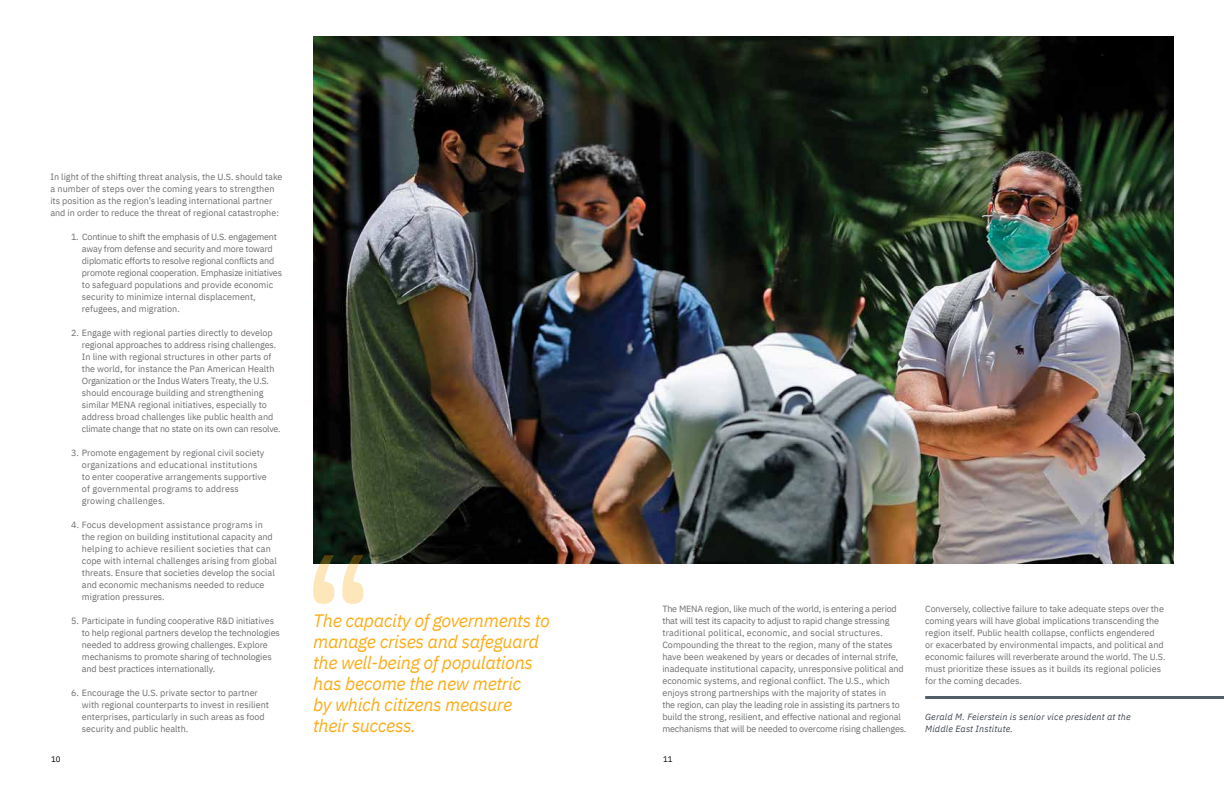
<style>
.page{position:relative;width:1224px;height:792px;background:#fff}
.page>*{position:absolute;margin:0;border:0;box-sizing:border-box;transform-origin:0 0}
.t1{font:italic 18px/21px "IBM Plex Sans";letter-spacing:-.02em;color:#fbad18}
.t2{font:9px/12px "IBM Plex Sans";color:#6d6e71}
.t3{font:9px/12px "IBM Plex Sans";letter-spacing:-.02em;color:#6d6e71}
.t4{font:italic 9px/12px "IBM Plex Sans";letter-spacing:.02em;color:#414752}
.t5{font:8px "IBM Plex Sans";color:#000}
</style>
<div class="page">
<img style="left:313px;top:36px;width:861px;height:528px">
<hr style="left:925px;top:696px;width:299px;height:3px;background:#051b29">
<svg style="left:313px;top:555px;width:21px;height:49px"></svg>
<svg style="left:342px;top:555px;width:21px;height:49px"></svg>
<p class="t2" style="left:50px;top:170px;width:234px">In light of the shifting threat analysis, the U.S. should take a number of steps over the coming years to strengthen its position as the region’s leading international partner and in order to reduce the threat of regional catastrophe:</p>
<p class="t3" style="left:82px;top:230px;width:202px;text-indent:-11px">1. Continue to shift the emphasis of U.S. engagement away from defense and security and more toward diplomatic efforts to resolve regional conflicts and promote regional cooperation. Emphasize initiatives to safeguard populations and provide economic security to minimize internal displacement, refugees, and migration.</p>
<p class="t2" style="left:82px;top:326px;width:200px;text-indent:-11px">2. Engage with regional parties directly to develop regional approaches to address rising challenges.<br>In line with regional structures in other parts of the world, for instance the Pan American Health Organization or the Indus Waters Treaty, the U.S. should encourage building and strengthening similar MENA regional initiatives, especially to address broad challenges like public health and climate change that no state on its own can resolve.</p>
<p class="t2" style="left:82px;top:446px;width:186px;text-indent:-11px">3. Promote engagement by regional civil society organizations and educational institutions to enter cooperative arrangements supportive of governmental programs to address growing challenges.</p>
<p class="t2" style="left:82px;top:518px;width:196px;text-indent:-11px">4. Focus development assistance programs in the region on building institutional capacity and helping to achieve resilient societies that can cope with internal challenges arising from global threats. Ensure that societies develop the social and economic mechanisms needed to reduce migration pressures.</p>
<p class="t2" style="left:82px;top:614px;width:200px;text-indent:-11px">5. Participate in funding cooperative R&amp;D initiatives to help regional partners develop the technologies needed to address growing challenges. Explore mechanisms to promote sharing of technologies and best practices internationally.</p>
<p class="t2" style="left:82px;top:686px;width:189px;text-indent:-11px">6. Encourage the U.S. private sector to partner with regional counterparts to invest in resilient enterprises, particularly in such areas as food security and public health.</p>
<h1 class="t1" style="left:313px;top:609px;width:238px">The capacity of governments to manage crises and safeguard the well-being of populations has become the new metric<br>by which citizens measure their success.</h1>
<p class="t2" style="left:662px;top:602px;width:246px">The MENA region, like much of the world, is entering a period that will test its capacity to adjust to rapid change stressing traditional political, economic, and social structures.<br>Compounding the threat to the region, many of the states have been weakened by years or decades of internal strife, inadequate institutional capacity, unresponsive political and economic systems, and regional conflict. The U.S., which enjoys strong partnerships with the majority of states in<br>the region, can play the leading role in assisting its partners to build the strong, resilient, and effective national and regional mechanisms that will be needed to overcome rising challenges.</p>
<p class="t5" style="left:51px;top:753px;width:11px">10</p>
<p class="t5" style="left:663px;top:753px;width:11px">11</p>
<p class="t2" style="left:925px;top:602px;width:242px">Conversely, collective failure to take adequate steps over the coming years will have global implications transcending the region itself. Public health collapse, conflicts engendered<br>or exacerbated by environmental impacts, and political and economic failures will reverberate around the world. The U.S. must prioritize these issues as it builds its regional policies for the coming decades.</p>
<p class="t4" style="left:925px;top:710px;width:207px">Gerald M. Feierstein is senior vice president at the<br>Middle East Institute.</p>
</div>
